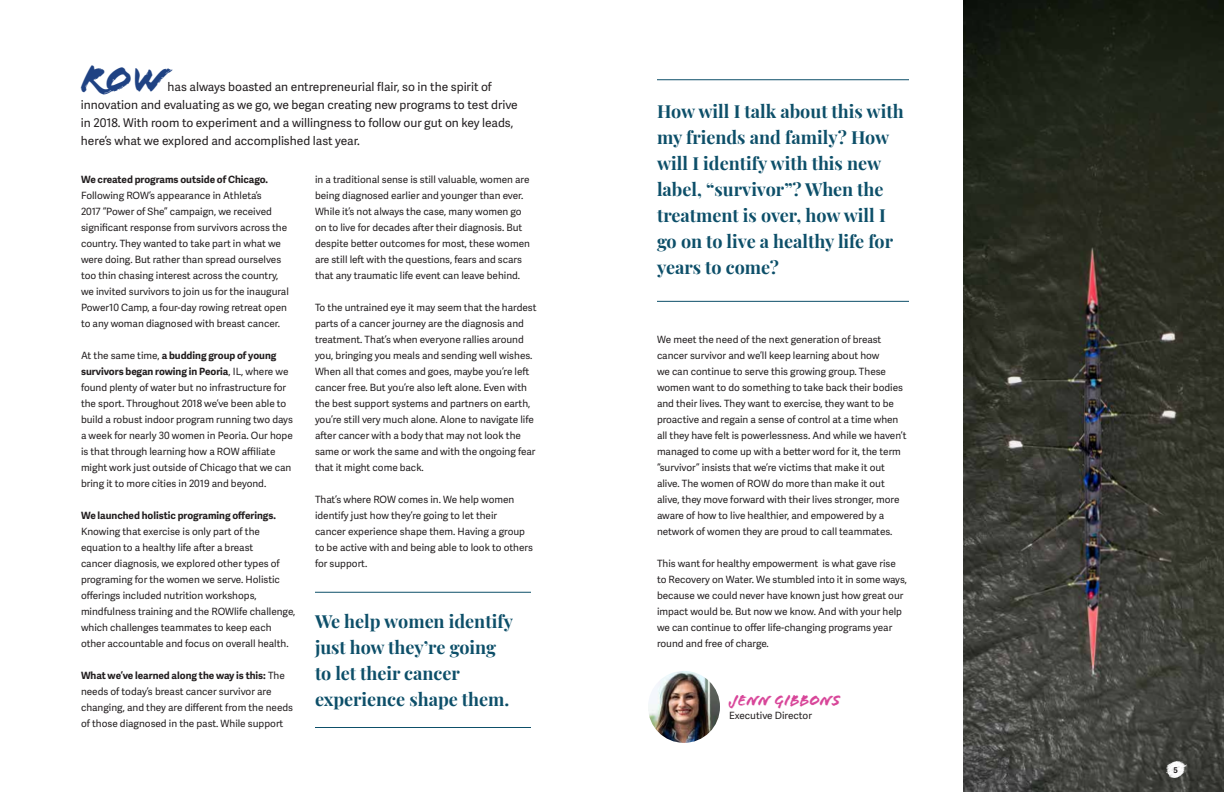
<style>
.page{position:relative;width:1224px;height:792px;background:#fff}
.page>*{position:absolute;margin:0;border:0;box-sizing:border-box;transform-origin:0 0}
.t1{font:40.6px "Flood Std";color:#1f4283}
.t2{font:700 18px/26px "Playfair Display";color:#0d4f69}
.t3{font:16px "Flood Std";color:#d84699}
.t4{font:12px/18px "Adelle Sans";color:#231f20}
.t5{font:10px/16px "Adelle Sans";color:#231f20}
.t6{font:700 10px "Adelle Sans";color:#231f20}
.t7{font:700 8px "Adelle Sans";color:#231f20}
.s1{font-weight:700}
</style>
<div class="page">
<hr style="left:657px;top:301px;width:252px;height:1px;background:#0d4f69">
<hr style="left:657px;top:79px;width:252px;height:1px;background:#0d4f69">
<hr style="left:315px;top:727px;width:216px;height:1px;background:#0d4f69">
<hr style="left:315px;top:592px;width:216px;height:1px;background:#0d4f69">
<img style="left:963px;top:0;width:261px;height:792px">
<img style="left:648px;top:671px;width:72px;height:72px;border-radius:36px">
<img style="left:1166px;top:759px;width:21px;height:21px">
<h1 class="t1" style="left:80px;top:56px;width:88px">ROW</h1>
<p class="t4" style="left:81px;top:78px;width:438px;text-indent:87px">has always boasted an entrepreneurial flair, so in the spirit of innovation and evaluating as we go, we began creating new programs to test drive in 2018. With room to experiment and a willingness to follow our gut on key leads, here’s what we explored and accomplished last year.</p>
<p class="t6" style="left:81px;top:172px;width:189px">We created programs outside of Chicago.</p>
<p class="t5" style="left:81px;top:187px;width:209px">Following ROW’s appearance in Athleta’s<br>2017 “Power of She” campaign, we received significant response from survivors across the country. They wanted to take part in what we were doing. But rather than spread ourselves too thin chasing interest across the country, we invited survivors to join us for the inaugural Power10 Camp, a four-day rowing retreat open to any woman diagnosed with breast cancer.</p>
<p class="t5" style="left:81px;top:347px;width:213px">At the same time, <span class="s1">a budding group of young survivors began rowing in Peoria</span>, IL, where we found plenty of water but no infrastructure for the sport. Throughout 2018 we’ve been able to build a robust indoor program running two days a week for nearly 30 women in Peoria. Our hope is that through learning how a ROW affiliate might work just outside of Chicago that we can bring it to more cities in 2019 and beyond.</p>
<p class="t6" style="left:81px;top:508px;width:196px">We launched holistic programing offerings.</p>
<p class="t5" style="left:81px;top:523px;width:216px">Knowing that exercise is only part of the equation to a healthy life after a breast<br>cancer diagnosis, we explored other types of programing for the women we serve. Holistic offerings included nutrition workshops, mindfulness training and the ROWlife challenge, which challenges teammates to keep each other accountable and focus on overall health.</p>
<p class="t5" style="left:81px;top:667px;width:214px"><span class="s1">What we’ve learned along the way is this:</span> The needs of today’s breast cancer survivor are changing, and they are different from the needs of those diagnosed in the past. While support</p>
<p class="t5" style="left:315px;top:171px;width:217px">in a traditional sense is still valuable, women are being diagnosed earlier and younger than ever.<br>While it’s not always the case, many women go on to live for decades after their diagnosis. But despite better outcomes for most, these women are still left with the questions, fears and scars that any traumatic life event can leave behind.</p>
<p class="t5" style="left:315px;top:299px;width:223px">To the untrained eye it may seem that the hardest parts of a cancer journey are the diagnosis and treatment. That’s when everyone rallies around you, bringing you meals and sending well wishes.<br>When all that comes and goes, maybe you’re left cancer free. But you’re also left alone. Even with the best support systems and partners on earth, you’re still very much alone. Alone to navigate life after cancer with a body that may not look the same or work the same and with the ongoing fear that it might come back.</p>
<p class="t5" style="left:315px;top:491px;width:219px">That’s where ROW comes in. We help women identify just how they’re going to let their<br>cancer experience shape them. Having a group to be active with and being able to look to others for support.</p>
<h2 class="t2" style="left:315px;top:606px;width:200px">We help women identify just how they’re going to let their cancer experience shape them.</h2>
<h2 class="t2" style="left:657px;top:97px;width:248px">How will I talk about this with my friends and family? How will I identify with this new label, “survivor”? When the treatment is over, how will I go on to live a healthy life for years to come?</h2>
<p class="t5" style="left:657px;top:331px;width:251px">We meet the need of the next generation of breast cancer survivor and we’ll keep learning about how<br>we can continue to serve this growing group. These women want to do something to take back their bodies and their lives. They want to exercise, they want to be proactive and regain a sense of control at a time when all they have felt is powerlessness. And while we haven’t managed to come up with a better word for it, the term “survivor” insists that we’re victims that make it out alive. The women of ROW do more than make it out alive, they move forward with their lives stronger, more aware of how to live healthier, and empowered by a network of women they are proud to call teammates.</p>
<p class="t5" style="left:657px;top:555px;width:252px">This want for healthy empowerment is what gave rise to Recovery on Water. We stumbled into it in some ways, because we could never have known just how great our impact would be. But now we know. And with your help we can continue to offer life-changing programs year round and free of charge.</p>
<h3 class="t3" style="left:729px;top:691px;width:113px">JENN GIBBONS</h3>
<p class="t5" style="left:729px;top:707px;width:85px">Executive Director</p>
<p class="t7" style="left:1174px;top:764px;width:6px">5</p>
</div>
